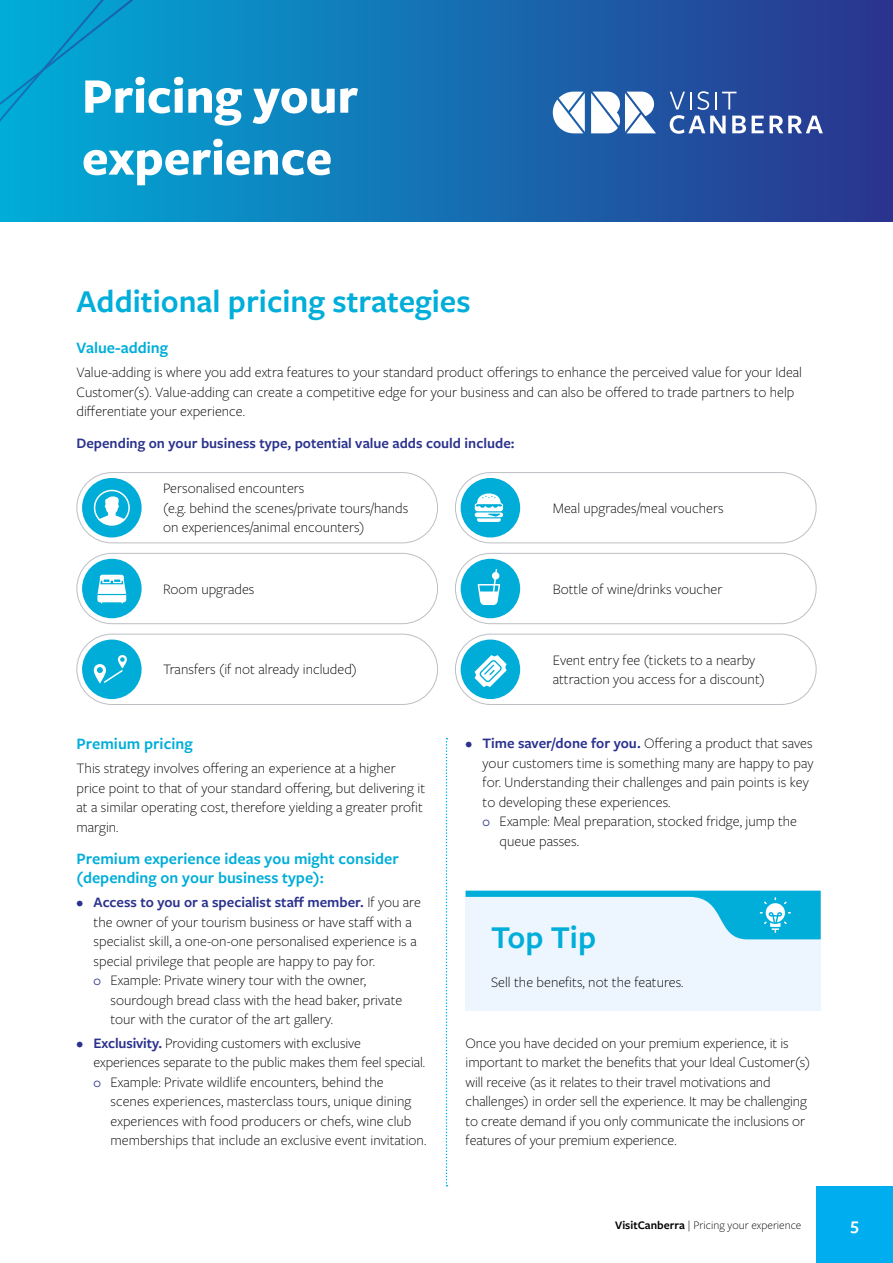
<style>
.page{position:relative;width:893px;height:1263px;background:#fff}
.page>*{position:absolute;margin:0;border:0;box-sizing:border-box;transform-origin:0 0}
.t1{font:700 51.6px/61.9px "Freight Sans Pro";color:#fff}
.t2{font:600 33px "Freight Sans Pro";color:#00aed9}
.t3{font:600 18px "Freight Sans Pro";color:#fff}
.t4{font:600 16.5px/19.5px "Freight Sans Pro";color:#00aed9}
.t5{font:300 15px/19.5px "Freight Sans Pro";color:#000}
.t6{font:600 15px "Freight Sans Pro";color:#2b328d}
.t7{font:300 12px "Freight Sans Pro";color:#000}
.s1{font-weight:300;color:#000}
.s2{font-weight:600;color:#2b328d}
.s3{font-weight:600}
</style>
<div class="page">
<svg style="left:398px;top:0;width:495px;height:221px;background:#1e55a2"></svg>
<svg style="left:752px;top:116px;width:12px;height:17px"></svg>
<svg style="left:770px;top:116px;width:53px;height:17px"></svg>
<svg style="left:553px;top:92px;width:32px;height:41px"></svg>
<svg style="left:591px;top:92px;width:65px;height:41px"></svg>
<svg style="left:670px;top:91px;width:76px;height:43px"></svg>
<svg style="left:0;top:0;width:398px;height:222px;background:#0991c7"></svg>
<div style="left:77px;top:472px;width:361px;height:71px;border:1px solid #bdbfc4;border-radius:35px"></div>
<div style="left:82px;top:478px;width:60px;height:59px;background:#00add8;border-radius:50%"></div>
<div style="left:77px;top:553px;width:361px;height:71px;border:1px solid #bdbfc4;border-radius:35px"></div>
<div style="left:82px;top:559px;width:60px;height:59px;background:#00add8;border-radius:50%"></div>
<div style="left:77px;top:634px;width:361px;height:71px;border:1px solid #bdbfc4;border-radius:35px"></div>
<div style="left:82px;top:639px;width:60px;height:60px;background:#00add8;border-radius:50%"></div>
<div style="left:455px;top:472px;width:361px;height:71px;border:1px solid #bdbfc4;border-radius:35px"></div>
<div style="left:461px;top:478px;width:59px;height:59px;background:#00add8;border-radius:50%"></div>
<div style="left:455px;top:553px;width:361px;height:71px;border:1px solid #bdbfc4;border-radius:35px"></div>
<div style="left:461px;top:559px;width:59px;height:59px;background:#00add8;border-radius:50%"></div>
<div style="left:455px;top:634px;width:361px;height:71px;border:1px solid #bdbfc4;border-radius:35px"></div>
<div style="left:461px;top:639px;width:59px;height:60px;background:#00add8;border-radius:50%"></div>
<div style="left:466px;top:891px;width:355px;height:120px;background:#edf6ff"></div>
<svg style="left:466px;top:891px;width:355px;height:48px"></svg>
<svg style="left:446px;top:738px;width:1px;height:448px"></svg>
<svg style="left:478px;top:569px;width:22px;height:36px"></svg>
<svg style="left:475px;top:493px;width:28px;height:29px"></svg>
<svg style="left:475px;top:655px;width:32px;height:32px"></svg>
<svg style="left:97px;top:575px;width:29px;height:28px"></svg>
<svg style="left:93px;top:655px;width:34px;height:28px"></svg>
<svg style="left:94px;top:490px;width:36px;height:36px"></svg>
<div style="left:816px;top:1186px;width:77px;height:77px;background:#00aeef"></div>
<h1 class="t1" style="left:82px;top:63px;width:278px">Pricing your experience</h1>
<h2 class="t2" style="left:77px;top:279px;width:396px">Additional pricing strategies</h2>
<p class="t4" style="left:77px;top:338px;width:93px">Value-adding</p>
<p class="t5" style="left:77px;top:362px;width:727px">Value-adding is where you add extra features to your standard product offerings to enhance the perceived value for your Ideal<br>Customer(s). Value-adding can create a competitive edge for your business and can also be offered to trade partners to help differentiate your experience.</p>
<p class="t6" style="left:77px;top:433px;width:440px">Depending on your business type, potential value adds could include:</p>
<p class="t5" style="left:163px;top:478px;width:247px">Personalised encounters<br>(e.g. behind the scenes/private tours/hands on experiences/animal encounters)</p>
<p class="t5" style="left:553px;top:498px;width:172px">Meal upgrades/meal vouchers</p>
<p class="t5" style="left:163px;top:578px;width:93px">Room upgrades</p>
<p class="t5" style="left:553px;top:578px;width:171px">Bottle of wine/drinks voucher</p>
<p class="t5" style="left:163px;top:659px;width:195px">Transfers (if not already included)</p>
<p class="t5" style="left:553px;top:649px;width:214px">Event entry fee (tickets to a nearby attraction you access for a discount)</p>
<p class="t4" style="left:77px;top:734px;width:118px">Premium pricing</p>
<p class="t5" style="left:77px;top:758px;width:350px">This strategy involves offering an experience at a higher price point to that of your standard offering, but delivering it at a similar operating cost, therefore yielding a greater profit margin.</p>
<p class="t4" style="left:77px;top:848px;width:324px">Premium experience ideas you might consider (depending on your business type):</p>
<p class="t6" style="left:77px;top:892px;width:346px">• Access to you or a specialist staff member. <span class="s1">If you are</span></p>
<p class="t5" style="left:94px;top:911px;width:320px">the owner of your tourism business or have staff with a</p>
<p class="t5" style="left:94px;top:931px;width:325px">specialist skill, a one-on-one personalised experience is a</p>
<p class="t5" style="left:94px;top:950px;width:283px">special privilege that people are happy to pay for.</p>
<p class="t5" style="left:111px;top:970px;width:257px">Example: Private winery tour with the owner,</p>
<p class="t5" style="left:111px;top:989px;width:293px">sourdough bread class with the head baker, private</p>
<p class="t5" style="left:111px;top:1009px;width:224px">tour with the curator of the art gallery.</p>
<p class="t5" style="left:77px;top:1033px;width:286px"><span class="s2">• Exclusivity.</span> Providing customers with exclusive</p>
<p class="t5" style="left:94px;top:1052px;width:333px">experiences separate to the public makes them feel special.</p>
<p class="t5" style="left:111px;top:1072px;width:275px">Example: Private wildlife encounters, behind the</p>
<p class="t5" style="left:111px;top:1091px;width:302px">scenes experiences, masterclass tours, unique dining</p>
<p class="t5" style="left:111px;top:1111px;width:302px">experiences with food producers or chefs, wine club</p>
<p class="t5" style="left:111px;top:1130px;width:317px">memberships that include an exclusive event invitation.</p>
<p class="t5" style="left:483px;top:733px;width:332px;text-indent:-17px"><span class="s2">• Time saver/done for you.</span> Offering a product that saves your customers time is something many are happy to pay for. Understanding their challenges and pain points is key to developing these experiences.</p>
<p class="t5" style="left:500px;top:811px;width:299px">Example: Meal preparation, stocked fridge, jump the queue passes.</p>
<h2 class="t2" style="left:491px;top:914px;width:106px">Top Tip</h2>
<p class="t5" style="left:491px;top:972px;width:194px">Sell the benefits, not the features.</p>
<p class="t5" style="left:466px;top:1033px;width:346px">Once you have decided on your premium experience, it is important to market the benefits that your Ideal Customer(s) will receive (as it relates to their travel motivations and challenges) in order sell the experience. It may be challenging to create demand if you only communicate the inclusions or features of your premium experience.</p>
<p class="t7" style="left:615px;top:1217px;width:188px"><span class="s3">VisitCanberra</span> | Pricing your experience</p>
<p class="t3" style="left:851px;top:1212px;width:10px">5</p>
</div>
